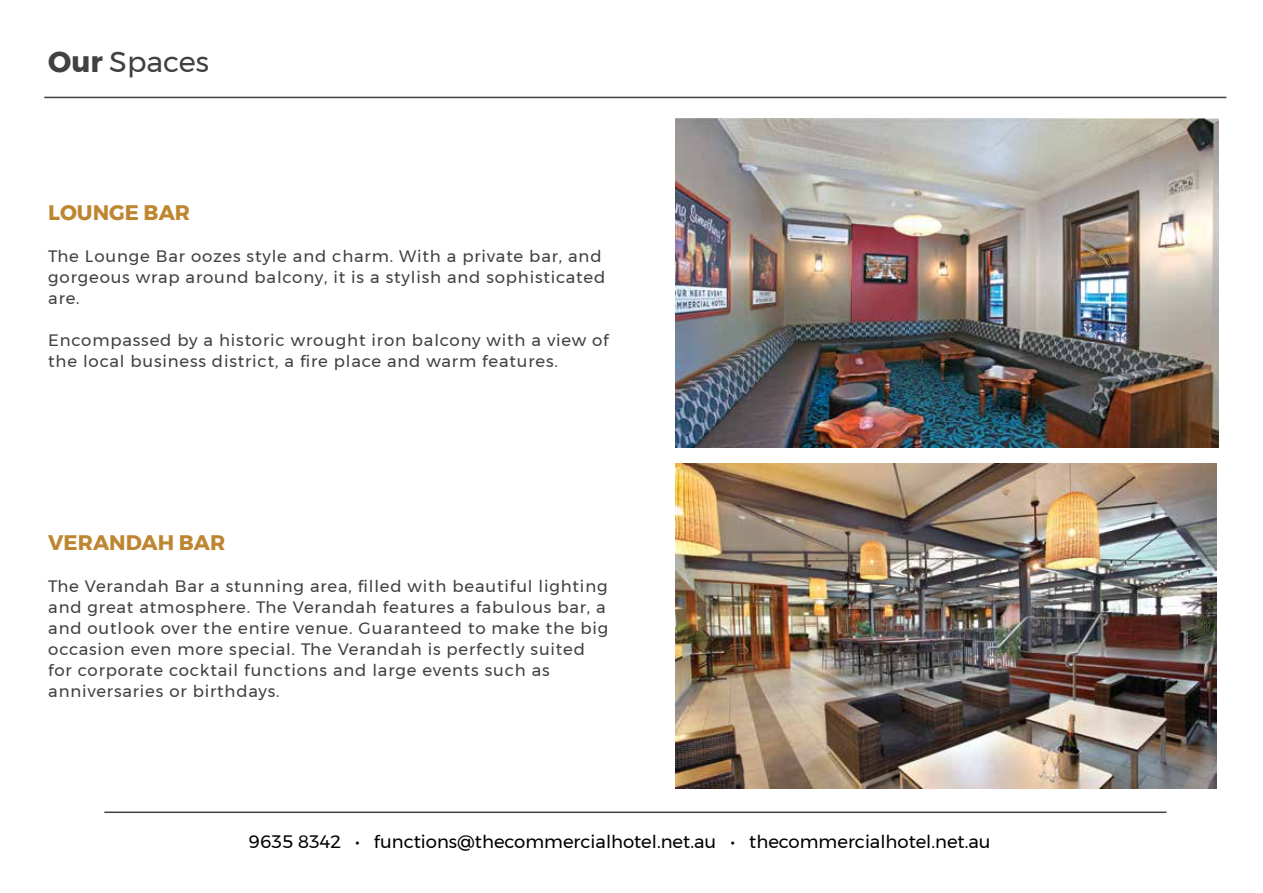
<style>
.page{position:relative;width:1263px;height:893px;background:#fff}
.page>*{position:absolute;margin:0;border:0;box-sizing:border-box;transform-origin:0 0}
.t1{font:28.8px "Montserrat";color:#414042}
.t2{font:700 21px "Montserrat";color:#bf8631}
.t3{font:18px "Montserrat";color:#000}
.t4{font:16.5px/21px "Montserrat";letter-spacing:.05em;color:#414042}
.s1{font-weight:700}
</style>
<div class="page">
<hr style="left:104px;top:811px;width:1062px;height:2px;background:#414042">
<hr style="left:44px;top:97px;width:1182px;height:1px;background:#414042">
<img style="left:675px;top:119px;width:544px;height:329px">
<img style="left:676px;top:463px;width:541px;height:326px">
<h1 class="t1" style="left:48px;top:40px;width:162px"><span class="s1">Our</span> Spaces</h1>
<p class="t2" style="left:48px;top:196px;width:143px">LOUNGE BAR</p>
<p class="t4" style="left:48px;top:246px;width:558px">The Lounge Bar oozes style and charm. With a private bar, and gorgeous wrap around balcony, it is a stylish and sophisticated are.</p>
<p class="t4" style="left:48px;top:330px;width:562px">Encompassed by a historic wrought iron balcony with a view of the local business district, a fire place and warm features.</p>
<p class="t2" style="left:48px;top:525px;width:179px">VERANDAH BAR</p>
<p class="t4" style="left:48px;top:575px;width:562px">The Verandah Bar a stunning area, filled with beautiful lighting and great atmosphere. The Verandah features a fabulous bar, a and outlook over the entire venue. Guaranteed to make the big occasion even more special. The Verandah is perfectly suited for corporate cocktail functions and large events such as anniversaries or birthdays.</p>
<p class="t3" style="left:249px;top:828px;width:743px">9635 8342 • functions@thecommercialhotel.net.au • thecommercialhotel.net.au</p>
</div>
